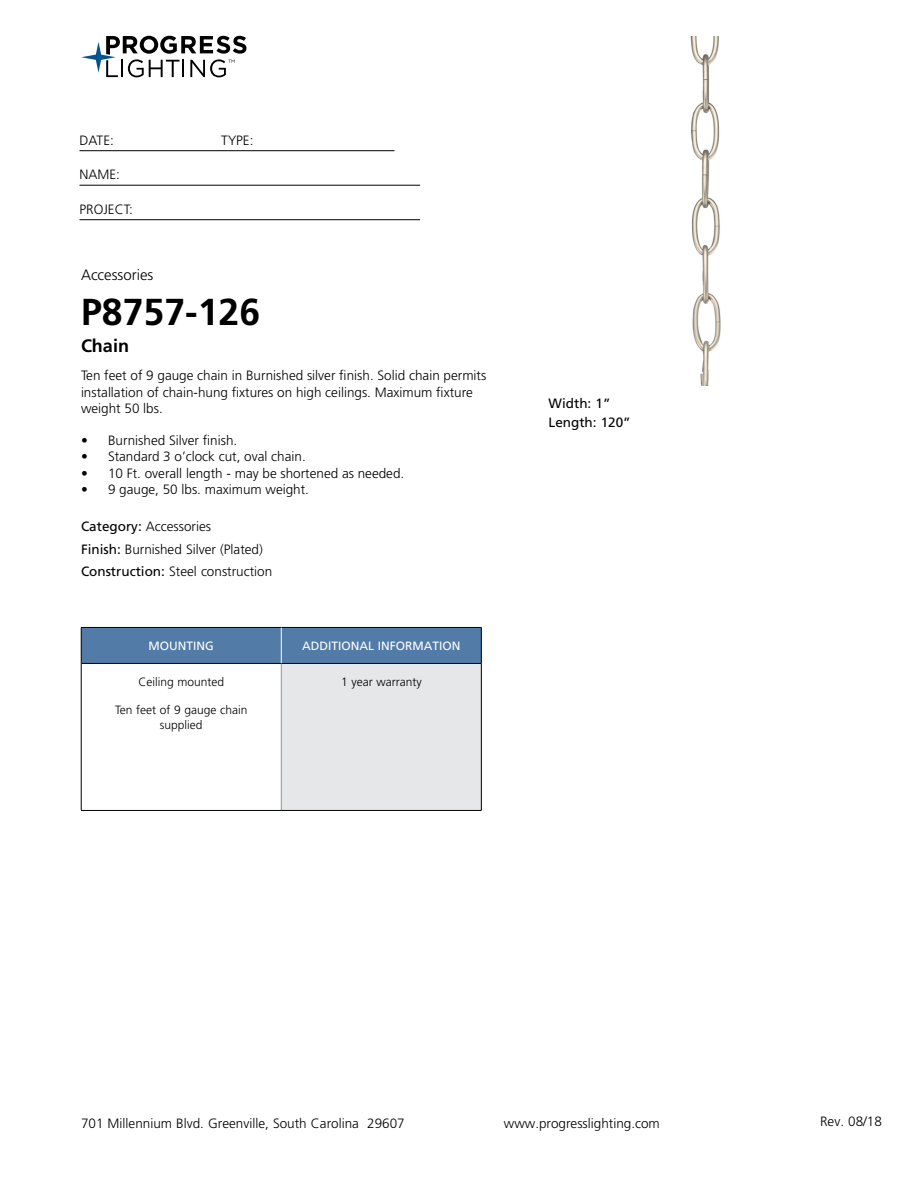
<style>
.page{position:relative;width:918px;height:1188px;background:#fff}
.page>*{position:absolute;margin:0;border:0;box-sizing:border-box;transform-origin:0 0}
.t1{font:700 37.5px "Frutiger LT Std";color:#000}
.t2{font:700 18px "Frutiger LT Std";color:#000}
.t3{font:300 15px "Frutiger LT Std";color:#000}
.t4{font:300 13.5px/16.2px "Frutiger LT Std";color:#000}
.t5{font:13.5px/19.5px "Frutiger LT Std";color:#000}
.t6{font:300 12px/15px "Frutiger LT Std";color:#000;text-align:center}
.t7{font:12px "Frutiger LT Std";color:#fff}
.s1{font-weight:400}
</style>
<div class="page">
<svg style="left:81px;top:36px;width:165px;height:41px"></svg>
<hr style="left:80px;top:150px;width:314px;height:1px;background:#000">
<hr style="left:80px;top:185px;width:340px;height:1px;background:#000">
<hr style="left:80px;top:219px;width:340px;height:1px;background:#000">
<div style="left:82px;top:628px;width:399px;height:35px;background:#527ba8"></div>
<div style="left:281px;top:663px;width:200px;height:147px;background:#e6e7e8"></div>
<hr style="left:281px;top:664px;width:1px;height:146px;background:#939598">
<hr style="left:81px;top:663px;width:200px;height:1px;background:#000">
<hr style="left:281px;top:663px;width:200px;height:1px;background:#000">
<hr style="left:81px;top:810px;width:200px;height:1px;background:#000">
<hr style="left:281px;top:810px;width:201px;height:1px;background:#000">
<hr style="left:81px;top:627px;width:200px;height:1px;background:#000">
<hr style="left:81px;top:628px;width:1px;height:35px;background:#000">
<hr style="left:281px;top:627px;width:201px;height:1px;background:#000">
<hr style="left:481px;top:628px;width:1px;height:35px;background:#000">
<hr style="left:81px;top:663px;width:1px;height:147px;background:#000">
<hr style="left:481px;top:663px;width:1px;height:147px;background:#000">
<hr style="left:281px;top:628px;width:1px;height:35px;background:#fff">
<img style="left:690px;top:36px;width:31px;height:349px">
<p class="t4" style="left:80px;top:132px;width:36px">DATE:</p>
<p class="t4" style="left:221px;top:132px;width:34px">TYPE:</p>
<p class="t4" style="left:80px;top:167px;width:42px">NAME:</p>
<p class="t4" style="left:80px;top:201px;width:55px">PROJECT:</p>
<p class="t3" style="left:81px;top:266px;width:74px">Accessories</p>
<h1 class="t1" style="left:81px;top:290px;width:181px">P8757-126</h1>
<h2 class="t2" style="left:81px;top:335px;width:50px">Chain</h2>
<p class="t4" style="left:81px;top:368px;width:407px">Ten feet of 9 gauge chain in Burnished silver finish. Solid chain permits installation of chain-hung fixtures on high ceilings. Maximum fixture weight 50 lbs.</p>
<p class="t4" style="left:81px;top:433px;width:158px">• Burnished Silver finish.</p>
<p class="t4" style="left:81px;top:449px;width:226px">• Standard 3 o’clock cut, oval chain.</p>
<p class="t4" style="left:81px;top:465px;width:325px">• 10 Ft. overall length - may be shortened as needed.</p>
<p class="t4" style="left:81px;top:481px;width:230px">• 9 gauge, 50 lbs. maximum weight.</p>
<p class="t4" style="left:81px;top:516px;width:193px;line-height:22.5px"><span class="s1">Category:</span> Accessories<br><span class="s1">Finish:</span> Burnished Silver (Plated)<br><span class="s1">Construction:</span> Steel construction</p>
<p class="t7" style="left:149px;top:639px;width:67px">MOUNTING</p>
<p class="t7" style="left:302px;top:639px;width:160px">ADDITIONAL INFORMATION</p>
<p class="t6" style="left:138px;top:674px;width:87px">Ceiling mounted</p>
<p class="t6" style="left:115px;top:702px;width:134px">Ten feet of 9 gauge chain supplied</p>
<p class="t6" style="left:341px;top:674px;width:82px">1 year warranty</p>
<p class="t5" style="left:549px;top:393px;width:84px">Width: 1”<br>Length: 120”</p>
<p class="t4" style="left:81px;top:1115px;width:325px">701 Millennium Blvd. Greenville, South Carolina 29607</p>
<p class="t4" style="left:504px;top:1115px;width:158px">www.progresslighting.com</p>
<p class="t4" style="left:820px;top:1114px;width:63px">Rev. 08/18</p>
</div>
